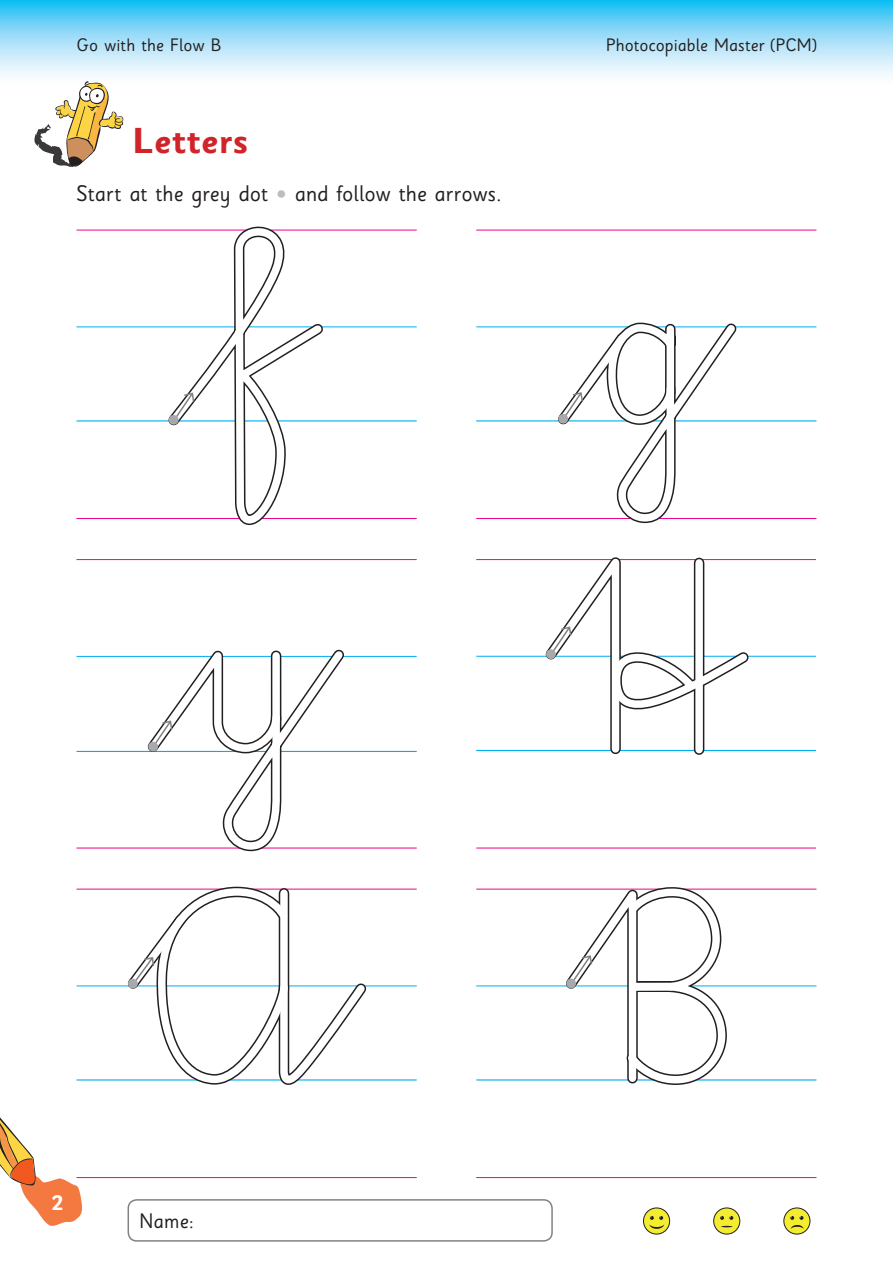
<style>
.page{position:relative;width:893px;height:1263px;background:#fff}
.page>*{position:absolute;margin:0;border:0;box-sizing:border-box;transform-origin:0 0}
.t1{font:700 36px "Sassoon Sans CJF Two";letter-spacing:.01em;color:#d1232a}
.t2{font:22.5px "Sassoon Sans CJF Two";color:#231f20}
.t3{font:21px "Sassoon Sans CJF Two";color:#231f20}
.t4{font:700 21px "Sassoon Sans CJF Two";color:#fff}
.t5{font:18px "Sassoon Sans CJF Two";color:#231f20}
.s1{color:#bcbdc0}
</style>
<div class="page">
<svg style="left:0;top:0;width:892px;height:77px;background:#95ddf8"></svg>
<svg style="left:0;top:1117px;width:83px;height:109px"></svg>
<div style="left:128px;top:1199px;width:425px;height:43px;border:2px solid #808285;border-radius:9px"></div>
<svg style="left:643px;top:1208px;width:27px;height:26px"></svg>
<div style="left:643px;top:1207px;width:27px;height:28px;border:1px solid #231f20;border-radius:50%"></div>
<svg style="left:649px;top:1216px;width:15px;height:13px"></svg>
<div style="left:714px;top:1208px;width:26px;height:26px;background:#f4ed2f;border-radius:50%"></div>
<div style="left:713px;top:1207px;width:27px;height:28px;border:1px solid #231f20;border-radius:50%"></div>
<svg style="left:720px;top:1216px;width:13px;height:4px"></svg>
<svg style="left:721px;top:1226px;width:12px;height:1px"></svg>
<div style="left:784px;top:1208px;width:26px;height:26px;background:#f4ed2f;border-radius:50%"></div>
<div style="left:783px;top:1207px;width:27px;height:28px;border:1px solid #231f20;border-radius:50%"></div>
<svg style="left:790px;top:1216px;width:13px;height:13px"></svg>
<svg style="left:34px;top:81px;width:90px;height:86px"></svg>
<hr style="left:76px;top:420px;width:341px;height:1px;background:#00aeef">
<hr style="left:76px;top:327px;width:341px;height:1px;background:#00aeef">
<hr style="left:76px;top:230px;width:341px;height:1px;background:#ed028c">
<hr style="left:76px;top:518px;width:341px;height:1px;background:#ed028c">
<hr style="left:476px;top:420px;width:340px;height:1px;background:#00aeef">
<hr style="left:476px;top:327px;width:340px;height:1px;background:#00aeef">
<hr style="left:476px;top:230px;width:340px;height:1px;background:#ed028c">
<hr style="left:476px;top:518px;width:340px;height:1px;background:#ed028c">
<hr style="left:76px;top:751px;width:341px;height:1px;background:#00aeef">
<hr style="left:76px;top:656px;width:341px;height:1px;background:#00aeef">
<hr style="left:76px;top:559px;width:341px;height:1px;background:#ed028c">
<hr style="left:76px;top:848px;width:341px;height:1px;background:#ed028c">
<hr style="left:476px;top:750px;width:340px;height:1px;background:#00aeef">
<hr style="left:476px;top:656px;width:340px;height:1px;background:#00aeef">
<hr style="left:476px;top:559px;width:340px;height:1px;background:#ed028c">
<hr style="left:476px;top:848px;width:340px;height:1px;background:#ed028c">
<hr style="left:76px;top:1079px;width:341px;height:2px;background:#00aeef">
<hr style="left:76px;top:986px;width:341px;height:1px;background:#00aeef">
<hr style="left:76px;top:889px;width:341px;height:1px;background:#ed028c">
<hr style="left:76px;top:1177px;width:341px;height:1px;background:#ed028c">
<hr style="left:476px;top:1079px;width:340px;height:2px;background:#00aeef">
<hr style="left:476px;top:986px;width:340px;height:1px;background:#00aeef">
<hr style="left:476px;top:889px;width:340px;height:1px;background:#ed028c">
<hr style="left:476px;top:1177px;width:340px;height:1px;background:#ed028c">
<svg style="left:163px;top:226px;width:165px;height:299px"></svg>
<svg style="left:173px;top:391px;width:22px;height:30px"></svg>
<div style="left:169px;top:415px;width:10px;height:10px;background:#a8a9ad;border-radius:50%"></div>
<svg style="left:138px;top:649px;width:211px;height:203px"></svg>
<div style="left:148px;top:742px;width:10px;height:9px;background:#a8a9ad;border-radius:50%"></div>
<svg style="left:536px;top:322px;width:222px;height:433px"></svg>
<div style="left:546px;top:649px;width:10px;height:10px;background:#a8a9ad;border-radius:50%"></div>
<svg style="left:118px;top:886px;width:253px;height:199px"></svg>
<div style="left:128px;top:979px;width:10px;height:10px;background:#a8a9ad;border-radius:50%"></div>
<svg style="left:556px;top:887px;width:176px;height:198px"></svg>
<div style="left:566px;top:979px;width:10px;height:9px;background:#a8a9ad;border-radius:50%"></div>
<p class="t5" style="left:76px;top:38px;width:147px">Go with the Flow B</p>
<p class="t5" style="left:606px;top:38px;width:212px">Photocopiable Master (PCM)</p>
<h1 class="t1" style="left:132px;top:128px;width:118px">Letters</h1>
<p class="t2" style="left:76px;top:185px;width:426px">Start at the grey dot <span class="s1">•</span> and follow the arrows.</p>
<p class="t4" style="left:52px;top:1196px;width:13px">2</p>
<p class="t3" style="left:140px;top:1213px;width:56px">Name:</p>
</div>
